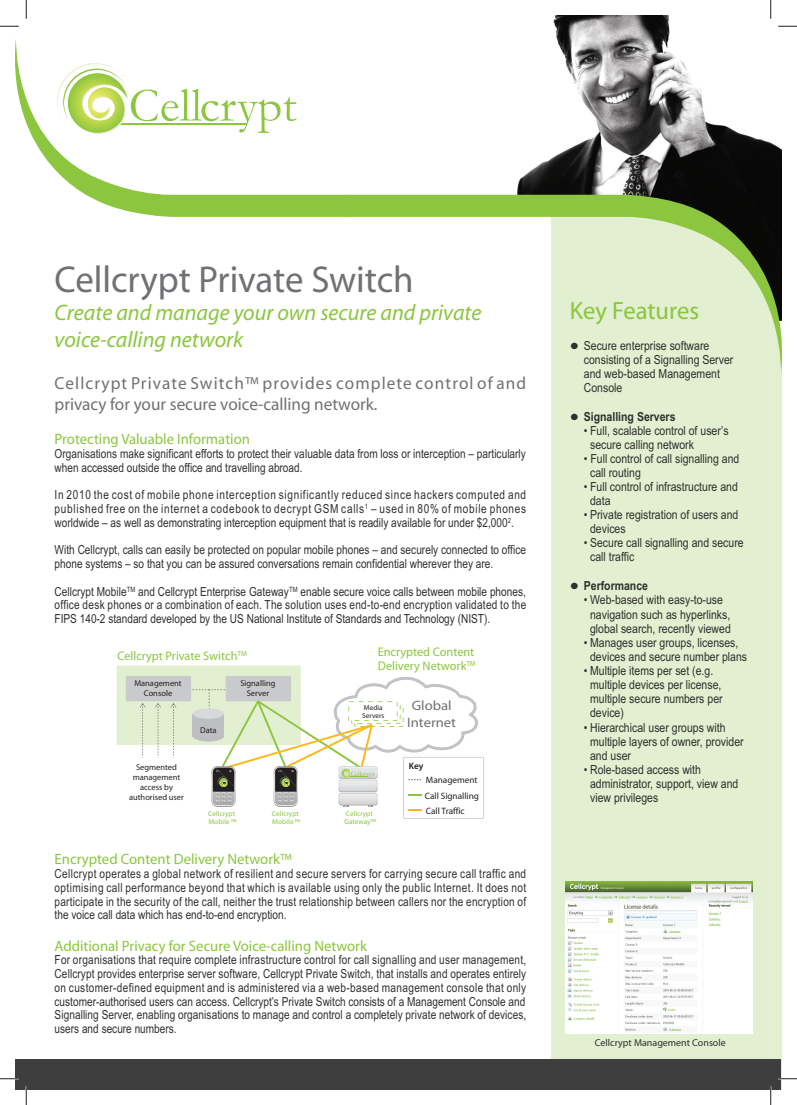
<style>
.page{position:relative;width:797px;height:1105px;background:#fff}
.page>*{position:absolute;margin:0;border:0;box-sizing:border-box;transform-origin:0 0}
.t1{font:37.5px "Myriad";color:#717074}
.t2{font:25px "Myriad";color:#8bc63e}
.t3{font:italic 22.5px/27.5px "Myriad";color:#8bc63e}
.t4{font:17.5px/21px "Myriad";letter-spacing:.06em;color:#717074}
.t5{font:15px "Myriad";color:#8bc63e}
.t6{font:13.62px/16.2px "Myriad";color:#717074;text-align:center;scale:1.08 1}
.t7{font:12.5px/13.8px "Arial Narrow";color:#2e2f2e}
.t8{font:12.5px/14.4px "Myriad";color:#8bc63e}
.t9{font:700 12.5px "Arial Narrow";color:#2e2f2e}
.t10{font:10px "Myriad";color:#2e2f2f}
.t11{font:9.25px/15.4px "Myriad";color:#231f20}
.t12{font:600 9.25px "Myriad Pro";color:#231f20}
.t13{font:8.5px/10.1px "Myriad Pro";color:#231f20;text-align:center}
.t14{font:7.25px/8.8px "Myriad";letter-spacing:.01em;color:#8bc63e}
.t15{font:7.25px/7.2px "Myriad Pro";color:#231f20}
</style>
<div class="page">
<div style="left:770px;top:375px;width:11px;height:684px;background:#e2efd0"></div>
<div style="left:551px;top:375px;width:219px;height:684px;background:#e2efd0"></div>
<div style="left:16px;top:1059px;width:765px;height:30px;background:#3e3e3f"></div>
<img style="left:469px;top:16px;width:312px;height:179px">
<svg style="left:351px;top:195px;width:430px;height:180px"></svg>
<svg style="left:16px;top:43px;width:335px;height:174px"></svg>
<svg style="left:117px;top:665px;width:367px;height:154px"></svg>
<img style="left:566px;top:882px;width:187px;height:152px">
<svg style="left:0;top:25px;width:19px;height:2px"></svg>
<svg style="left:778px;top:25px;width:19px;height:2px"></svg>
<svg style="left:0;top:1078px;width:19px;height:1px"></svg>
<svg style="left:778px;top:1078px;width:19px;height:1px"></svg>
<svg style="left:25px;top:0;width:2px;height:19px"></svg>
<svg style="left:25px;top:1086px;width:2px;height:19px"></svg>
<svg style="left:770px;top:0;width:1px;height:19px"></svg>
<svg style="left:770px;top:1086px;width:1px;height:19px"></svg>
<svg style="left:571px;top:342px;width:6px;height:7px"></svg>
<svg style="left:571px;top:414px;width:6px;height:6px"></svg>
<svg style="left:571px;top:583px;width:6px;height:6px"></svg>
<h1 class="t1" style="left:55px;top:265px;width:360px">Cellcrypt Private Switch</h1>
<h3 class="t3" style="left:55px;top:300px;width:428px">Create and manage your own secure and private voice-calling network</h3>
<h3 class="t4" style="left:55px;top:374px;width:473px">Cellcrypt Private Switch™ provides complete control of and privacy for your secure voice-calling network.</h3>
<p class="t5" style="left:55px;top:434px;width:197px">Protecting Valuable Information</p>
<p class="t7" style="left:55px;top:448px;width:473px">Organisations make significant efforts to protect their valuable data from loss or interception – particularly when accessed outside the office and travelling abroad.</p>
<p class="t7" style="left:55px;top:489px;width:473px;text-align:justify">In 2010 the cost of mobile phone interception significantly reduced since hackers computed and published free on the internet a codebook to decrypt GSM calls<sup>1</sup> – used in 80% of mobile phones worldwide – as well as demonstrating interception equipment that is readily available for under $2,000<sup>2</sup>.</p>
<p class="t7" style="left:55px;top:544px;width:473px">With Cellcrypt, calls can easily be protected on popular mobile phones – and securely connected to office phone systems – so that you can be assured conversations remain confidential wherever they are.</p>
<p class="t7" style="left:55px;top:586px;width:473px;text-align:justify">Cellcrypt Mobile<sup>TM</sup> and Cellcrypt Enterprise Gateway<sup>TM</sup> enable secure voice calls between mobile phones, office desk phones or a combination of each. The solution uses end-to-end encryption validated to the FIPS 140-2 standard developed by the US National Institute of Standards and Technology (NIST).</p>
<p class="t8" style="left:117px;top:649px;width:131px">Cellcrypt Private Switch<sup>TM</sup></p>
<p class="t8" style="left:378px;top:645px;width:99px">Encrypted Content<br>Delivery Network<sup>TM</sup></p>
<p class="t13" style="left:134px;top:679px;width:49px">Management<br>Console</p>
<p class="t13" style="left:240px;top:679px;width:36px">Signalling<br>Server</p>
<p class="t13" style="left:200px;top:725px;width:18px">Data</p>
<p class="t13" style="left:129px;top:762px;width:56px">Segmented management access by authorised user</p>
<p class="t12" style="left:409px;top:760px;width:16px">Key</p>
<p class="t6" style="left:407px;top:699px;width:47px">Global<br>Internet</p>
<p class="t15" style="left:362px;top:705px;width:23px">Media<br>Servers</p>
<p class="t11" style="left:425px;top:773px;width:56px">Management<br>Call Signalling<br>Call Traffic</p>
<p class="t14" style="left:208px;top:809px;width:30px">Cellcrypt<br>Mobile ™</p>
<p class="t14" style="left:272px;top:809px;width:30px">Cellcrypt<br>Mobile ™</p>
<p class="t14" style="left:344px;top:809px;width:34px">Cellcrypt<br>Gateway™</p>
<p class="t5" style="left:55px;top:854px;width:239px">Encrypted Content Delivery Network™</p>
<p class="t7" style="left:55px;top:868px;width:473px;text-align:justify">Cellcrypt operates a global network of resilient and secure servers for carrying secure call traffic and optimising call performance beyond that which is available using only the public Internet. It does not participate in the security of the call, neither the trust relationship between callers nor the encryption of the voice call data which has end-to-end encryption.</p>
<p class="t5" style="left:55px;top:940px;width:314px">Additional Privacy for Secure Voice-calling Network</p>
<p class="t7" style="left:55px;top:954px;width:473px;text-align:justify">For organisations that require complete infrastructure control for call signalling and user management, Cellcrypt provides enterprise server software, Cellcrypt Private Switch, that installs and operates entirely on customer-defined equipment and is administered via a web-based management console that only customer-authorised users can access. Cellcrypt’s Private Switch consists of a Management Console and Signalling Server, enabling organisations to manage and control a completely private network of devices, users and secure numbers.</p>
<h2 class="t2" style="left:570px;top:301px;width:131px">Key Features</h2>
<p class="t7" style="left:584px;top:340px;width:151px">Secure enterprise software consisting of a Signalling Server and web-based Management<br>Console</p>
<p class="t9" style="left:584px;top:412px;width:93px">Signalling Servers</p>
<p class="t7" style="left:590px;top:425px;width:140px;text-indent:-6px">• Full, scalable control of user’s secure calling network</p>
<p class="t7" style="left:590px;top:453px;width:151px;text-indent:-6px">• Full control of call signalling and call routing</p>
<p class="t7" style="left:590px;top:481px;width:149px;text-indent:-6px">• Full control of infrastructure and data</p>
<p class="t7" style="left:590px;top:509px;width:150px;text-indent:-6px">• Private registration of users and devices</p>
<p class="t7" style="left:590px;top:537px;width:155px;text-indent:-6px">• Secure call signalling and secure call traffic</p>
<p class="t9" style="left:584px;top:581px;width:66px">Performance</p>
<p class="t7" style="left:590px;top:594px;width:142px;line-height:14.1px;text-indent:-6px">• Web-based with easy-to-use navigation such as hyperlinks, global search, recently viewed</p>
<p class="t7" style="left:590px;top:636px;width:159px;line-height:14.1px;text-indent:-6px">• Manages user groups, licenses, devices and secure number plans</p>
<p class="t7" style="left:590px;top:665px;width:134px;line-height:14.1px;text-indent:-6px">• Multiple items per set (e.g. multiple devices per license, multiple secure numbers per device)</p>
<p class="t7" style="left:590px;top:721px;width:155px;line-height:14.1px;text-indent:-6px">• Hierarchical user groups with multiple layers of owner, provider and user</p>
<p class="t7" style="left:590px;top:764px;width:150px;line-height:14.1px;text-indent:-6px">• Role-based access with administrator, support, view and view privileges</p>
<p class="t10" style="left:595px;top:1039px;width:132px">Cellcrypt Management Console</p>
</div>
